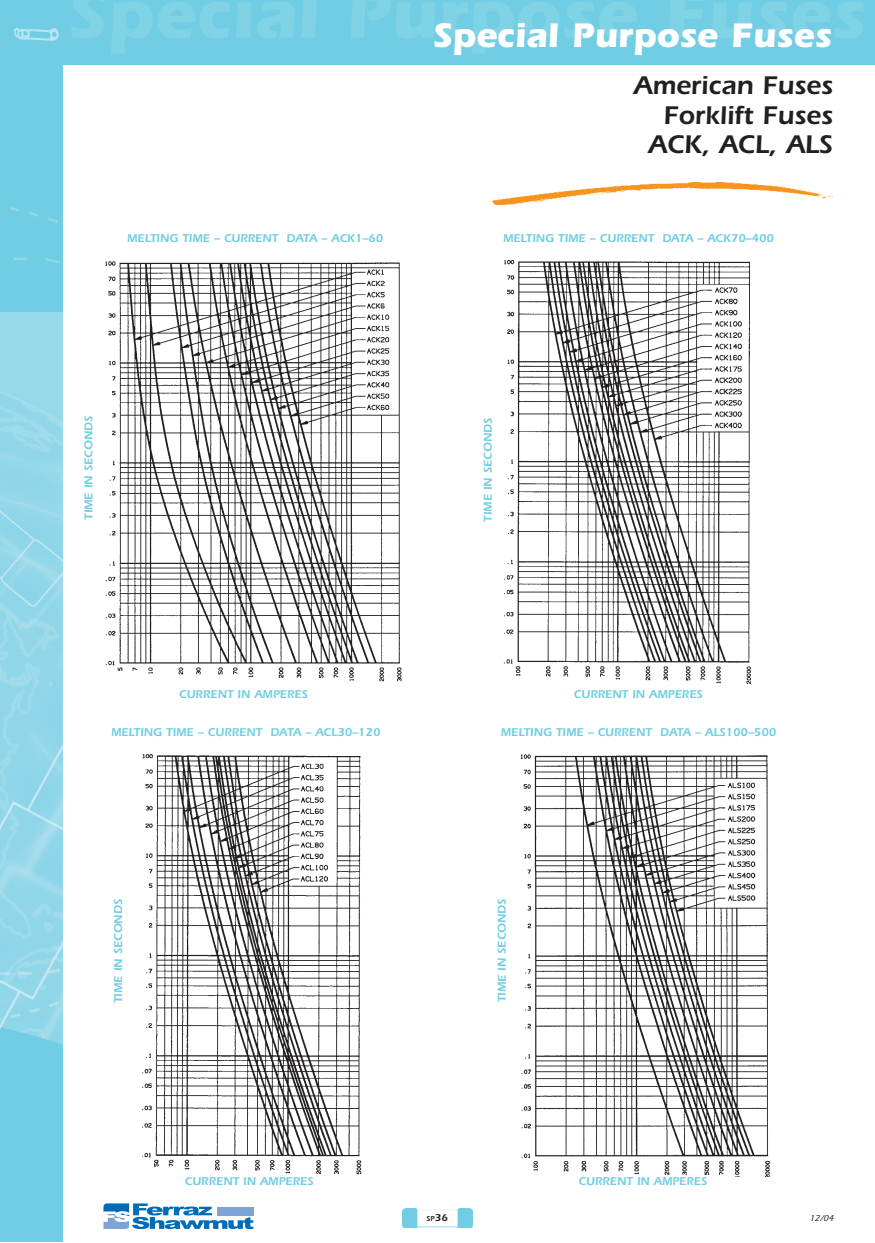
<style>
.page{position:relative;width:875px;height:1243px;background:#fff}
.page>*{position:absolute;margin:0;border:0;box-sizing:border-box;transform-origin:0 0}
.t1{font:700 35.25px "Itc Eras";color:#fff}
.t2{font:600 26.4px/29.4px "Itc Eras";color:#231f20;text-align:right}
.t3{font:600 11.7px "Itc Eras";color:#70cde3}
.t4{font:italic 500 8.85px "Itc Eras";color:#231f20}
.t5{font:600 7.35px "Itc Eras";color:#231f20}
.s1{font-size:10.35px}
</style>
<div class="page">
<img style="left:402px;top:1208px;width:71px;height:19px">
<div style="left:0;top:0;width:875px;height:64px;background:#70cde3"></div>
<img style="left:13px;top:27px;width:46px;height:14px">
<img style="left:0;top:64px;width:63px;height:1177px">
<svg style="left:103px;top:1203px;width:151px;height:25px"></svg>
<div style="left:217px;top:1206px;width:36px;height:9px;background:#7ea3d5"></div>
<img style="left:491px;top:181px;width:341px;height:24px">
<img style="left:105px;top:261px;width:297px;height:421px">
<img style="left:503px;top:259px;width:248px;height:425px">
<img style="left:142px;top:753px;width:220px;height:422px">
<div style="left:173px;top:1174px;width:152px;height:23px;background:#fff"></div>
<img style="left:520px;top:754px;width:251px;height:422px">
<div style="left:567px;top:1174px;width:152px;height:23px;background:#fff"></div>
<p class="t3" style="left:127px;top:234px;width:258px">MELTING TIME – CURRENT DATA – ACK1–60</p>
<h1 class="t1" style="left:433px;top:24px;width:401px">Special Purpose Fuses</h1>
<h2 class="t2" style="left:634px;top:74px;width:200px">American Fuses<br>Forklift Fuses<br>ACK, ACL, ALS</h2>
<p class="t3" style="left:503px;top:234px;width:273px">MELTING TIME – CURRENT DATA – ACK70–400</p>
<p class="t3" style="left:85px;top:520px;width:105px;rotate:-90deg">TIME IN SECONDS</p>
<p class="t3" style="left:179px;top:690px;width:130px">CURRENT IN AMPERES</p>
<p class="t3" style="left:111px;top:727px;width:271px">MELTING TIME – CURRENT DATA – ACL30–120</p>
<p class="t3" style="left:114px;top:1002px;width:105px;rotate:-90deg">TIME IN SECONDS</p>
<p class="t3" style="left:484px;top:521px;width:105px;rotate:-90deg">TIME IN SECONDS</p>
<p class="t3" style="left:574px;top:690px;width:130px">CURRENT IN AMPERES</p>
<p class="t3" style="left:501px;top:727px;width:277px">MELTING TIME – CURRENT DATA – ALS100–500</p>
<p class="t3" style="left:498px;top:1002px;width:105px;rotate:-90deg">TIME IN SECONDS</p>
<p class="t3" style="left:185px;top:1176px;width:130px">CURRENT IN AMPERES</p>
<p class="t5" style="left:427px;top:1216px;width:23px">SP<span class="s1">36</span></p>
<p class="t3" style="left:579px;top:1176px;width:130px">CURRENT IN AMPERES</p>
<p class="t4" style="left:809px;top:1214px;width:27px">12/04</p>
</div>
